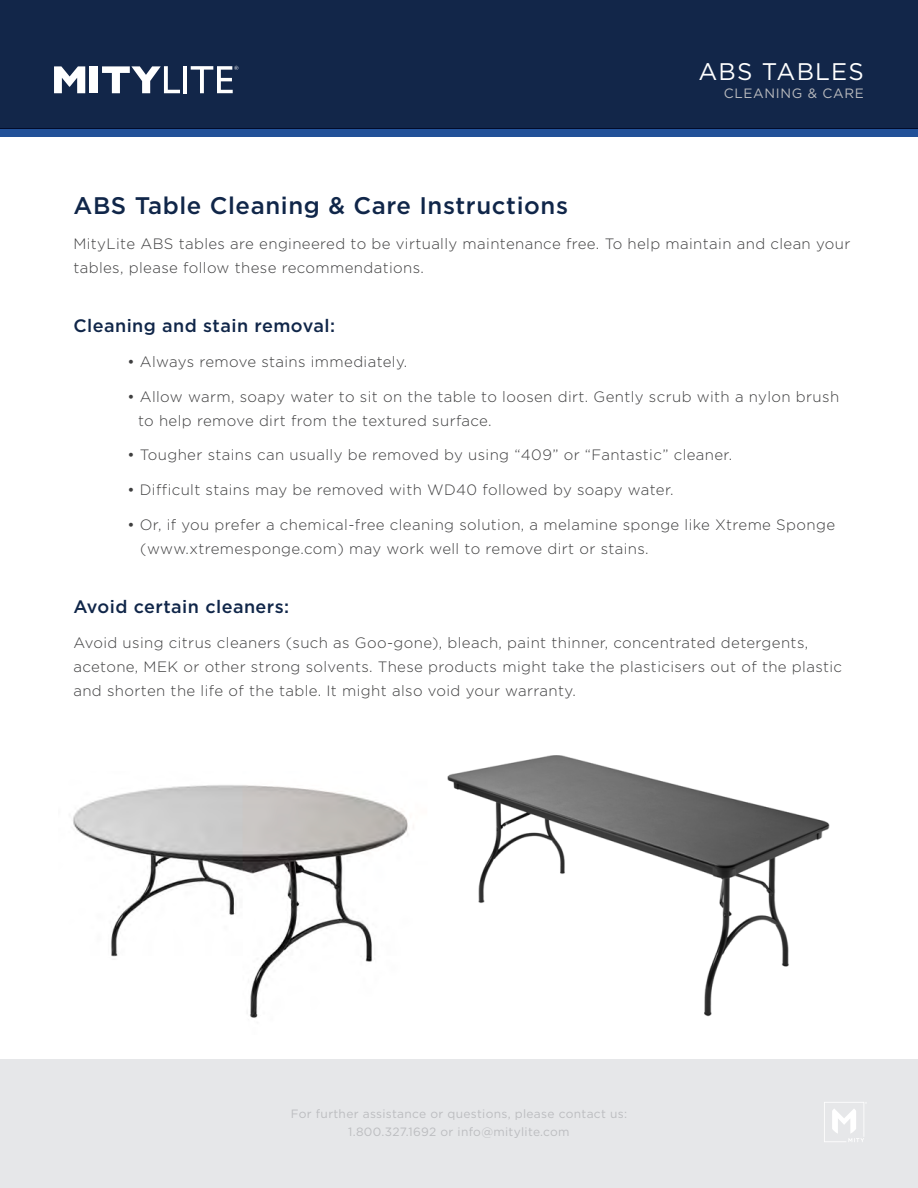
<style>
.page{position:relative;width:918px;height:1188px;background:#fff}
.page>*{position:absolute;margin:0;border:0;box-sizing:border-box;transform-origin:0 0}
.t1{font:500 24px "Gotham";letter-spacing:.025em;color:#102649}
.Header_Header{font:24px "Gotham";letter-spacing:.05em;color:#fff}
.t2{font:500 18px "Gotham";letter-spacing:.025em;color:#102649}
.t3{font:300 15px/24px "Gotham";letter-spacing:.025em;color:#3e3e3f}
.Header_Header-2{font:13.5px "Gotham";letter-spacing:.05em;color:#babbbe}
.t4{font:12px "Gotham";letter-spacing:.025em;color:#bcbdc0}
.s1{font-weight:400}
</style>
<div class="page">
<div style="left:0;top:0;width:918px;height:129px;background:#122649"></div>
<svg style="left:54px;top:66px;width:31px;height:27px"></svg>
<div style="left:90px;top:66px;width:8px;height:27px;background:#fff"></div>
<svg style="left:102px;top:66px;width:78px;height:27px"></svg>
<hr style="left:183px;top:66px;width:4px;height:27px;background:#fff">
<svg style="left:191px;top:66px;width:47px;height:27px"></svg>
<div style="left:0;top:128px;width:918px;height:9px;background:#225198"></div>
<img style="left:73px;top:785px;width:335px;height:233px">
<img style="left:447px;top:755px;width:383px;height:262px">
<div style="left:0;top:1059px;width:918px;height:129px;background:#e6e7e9"></div>
<svg style="left:824px;top:1102px;width:43px;height:40px"></svg>
<p class="Header_Header" style="left:698px;top:56px;width:167px">ABS TABLES</p>
<p class="Header_Header-2" style="left:724px;top:85px;width:142px">CLEANING &amp; CARE</p>
<p class="t1" style="left:73px;top:190px;width:496px">ABS Table Cleaning &amp; Care Instructions</p>
<p class="t3" style="left:73px;top:231px;width:778px">MityLite ABS tables are engineered to be virtually maintenance free. To help maintain and clean your tables, please follow these recommendations.</p>
<p class="t2" style="left:73px;top:314px;width:263px">Cleaning and stain removal:</p>
<p class="t3" style="left:127px;top:349px;width:282px"><span class="s1">•</span> Always remove stains immediately.</p>
<p class="t3" style="left:138px;top:384px;width:703px;text-indent:-11px"><span class="s1">•</span> Allow warm, soapy water to sit on the table to loosen dirt. Gently scrub with a nylon brush to help remove dirt from the textured surface.</p>
<p class="t3" style="left:127px;top:443px;width:606px"><span class="s1">•</span> Tougher stains can usually be removed by using “409” or “Fantastic” cleaner.</p>
<p class="t3" style="left:127px;top:478px;width:548px"><span class="s1">•</span> Difficult stains may be removed with WD40 followed by soapy water.</p>
<p class="t3" style="left:140px;top:512px;width:696px;text-indent:-13px"><span class="s1">•</span> Or, if you prefer a chemical-free cleaning solution, a melamine sponge like Xtreme Sponge (www.xtremesponge.com) may work well to remove dirt or stains.</p>
<p class="t2" style="left:73px;top:595px;width:217px">Avoid certain cleaners:</p>
<p class="t3" style="left:73px;top:630px;width:770px">Avoid using citrus cleaners (such as Goo-gone), bleach, paint thinner, concentrated detergents, acetone, MEK or other strong solvents. These products might take the plasticisers out of the plastic and shorten the life of the table. It might also void your warranty.</p>
<p class="t4" style="left:291px;top:1106px;width:338px">For further assistance or questions, please contact us:</p>
<p class="t4" style="left:348px;top:1124px;width:223px">1.800.327.1692 or info@mitylite.com</p>
</div>
